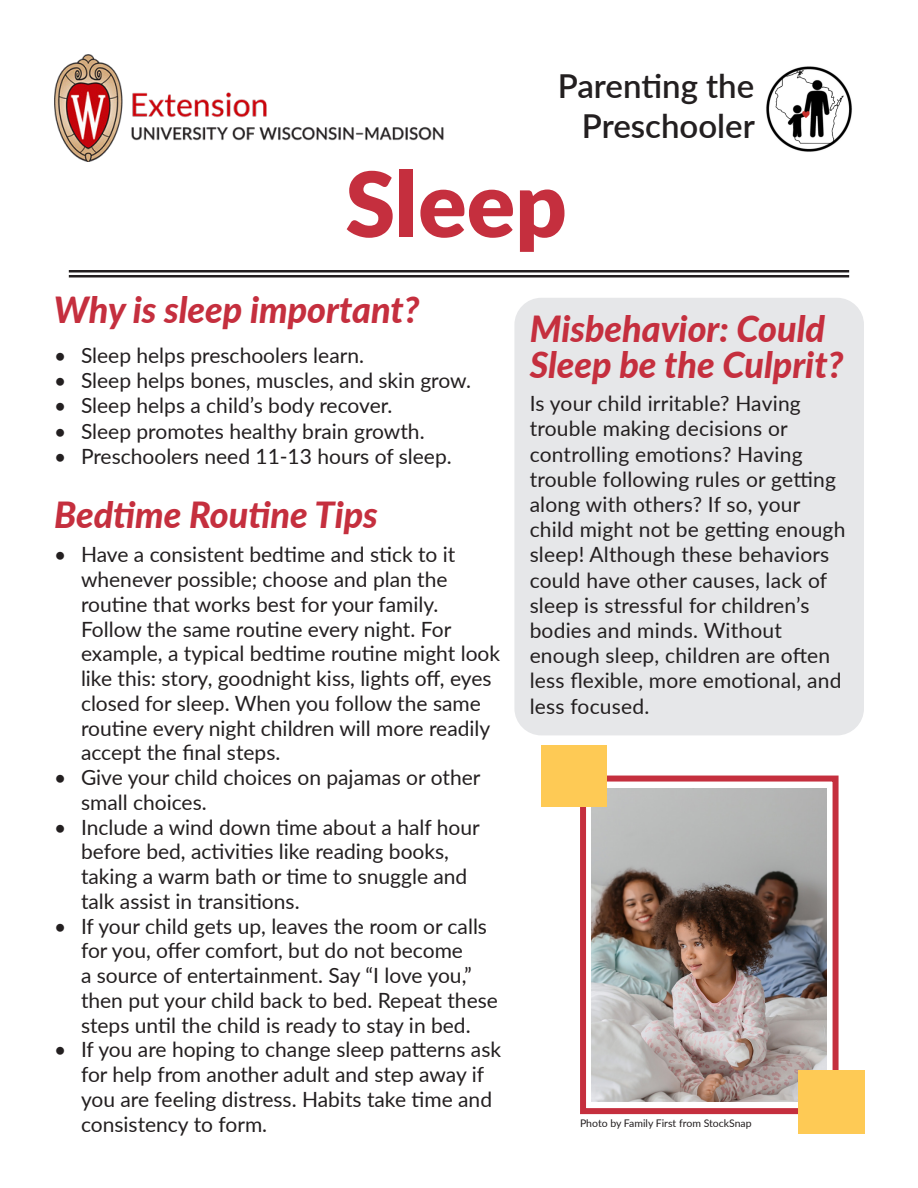
<style>
.page{position:relative;width:918px;height:1188px;background:#fff}
.page>*{position:absolute;margin:0;border:0;box-sizing:border-box;transform-origin:0 0}
.title_case{font:900 90px "Lato";color:#c52f3e}
.subtitle_case{font:italic 800 36px/36px "Lato";color:#c52f3e}
.header_black{font:600 33px/39.6px "Lato";color:#231f20;text-align:right}
.main_text{font:21px/24.8px "Lato";color:#231f20}
.small{font:10.5px "Lato";color:#231f20}
</style>
<div class="page">
<div style="left:514px;top:298px;width:350px;height:437px;background:#e6e7e9;border-radius:27px"></div>
<hr style="left:69px;top:270px;width:780px;height:2px;background:#231f20">
<hr style="left:69px;top:275px;width:780px;height:2px;background:#231f20">
<img style="left:592px;top:788px;width:235px;height:314px">
<div style="left:580px;top:776px;width:259px;height:338px;border:6px solid #c52f3e"></div>
<div style="left:798px;top:1071px;width:67px;height:63px;background:#feca55"></div>
<div style="left:541px;top:745px;width:66px;height:61px;background:#feca55"></div>
<img style="left:54px;top:54px;width:390px;height:108px">
<img style="left:766px;top:66px;width:86px;height:86px">
<p class="header_black" style="left:558px;top:65px;width:199px">Parenting the<br>Preschooler</p>
<p class="title_case" style="left:345px;top:137px;width:223px">Sleep</p>
<p class="subtitle_case" style="left:54px;top:290px;width:367px">Why is sleep important?</p>
<p class="main_text" style="left:54px;top:342px;width:312px">• Sleep helps preschoolers learn.</p>
<p class="main_text" style="left:54px;top:367px;width:419px">• Sleep helps bones, muscles, and skin grow.</p>
<p class="main_text" style="left:54px;top:393px;width:340px">• Sleep helps a child’s body recover.</p>
<p class="main_text" style="left:54px;top:418px;width:372px">• Sleep promotes healthy brain growth.</p>
<p class="main_text" style="left:54px;top:443px;width:399px">• Preschoolers need 11-13 hours of sleep.</p>
<p class="subtitle_case" style="left:54px;top:495px;width:325px">Bedtime Routine Tips</p>
<p class="main_text" style="left:81px;top:541px;width:421px;text-indent:-27px">• Have a consistent bedtime and stick to it whenever possible; choose and plan the routine that works best for your family.<br>Follow the same routine every night. For example, a typical bedtime routine might look like this: story, goodnight kiss, lights off, eyes closed for sleep. When you follow the same routine every night children will more readily accept the final steps.</p>
<p class="main_text" style="left:81px;top:764px;width:401px;text-indent:-27px">• Give your child choices on pajamas or other small choices.</p>
<p class="main_text" style="left:81px;top:814px;width:400px;text-indent:-27px">• Include a wind down time about a half hour before bed, activities like reading books, taking a warm bath or time to snuggle and talk assist in transitions.</p>
<p class="main_text" style="left:81px;top:913px;width:418px;text-indent:-27px">• If your child gets up, leaves the room or calls for you, offer comfort, but do not become<br>a source of entertainment. Say “I love you,” then put your child back to bed. Repeat these steps until the child is ready to stay in bed.</p>
<p class="main_text" style="left:81px;top:1036px;width:422px;text-indent:-27px">• If you are hoping to change sleep patterns ask for help from another adult and step away if you are feeling distress. Habits take time and consistency to form.</p>
<p class="subtitle_case" style="left:530px;top:309px;width:315px">Misbehavior: Could<br>Sleep be the Culprit?</p>
<p class="main_text" style="left:530px;top:390px;width:317px;line-height:25.2px">Is your child irritable? Having trouble making decisions or controlling emotions? Having trouble following rules or getting along with others? If so, your child might not be getting enough sleep! Although these behaviors could have other causes, lack of sleep is stressful for children’s bodies and minds. Without enough sleep, children are often less flexible, more emotional, and less focused.</p>
<p class="small" style="left:580px;top:1116px;width:173px">Photo by Family First from StockSnap</p>
</div>
